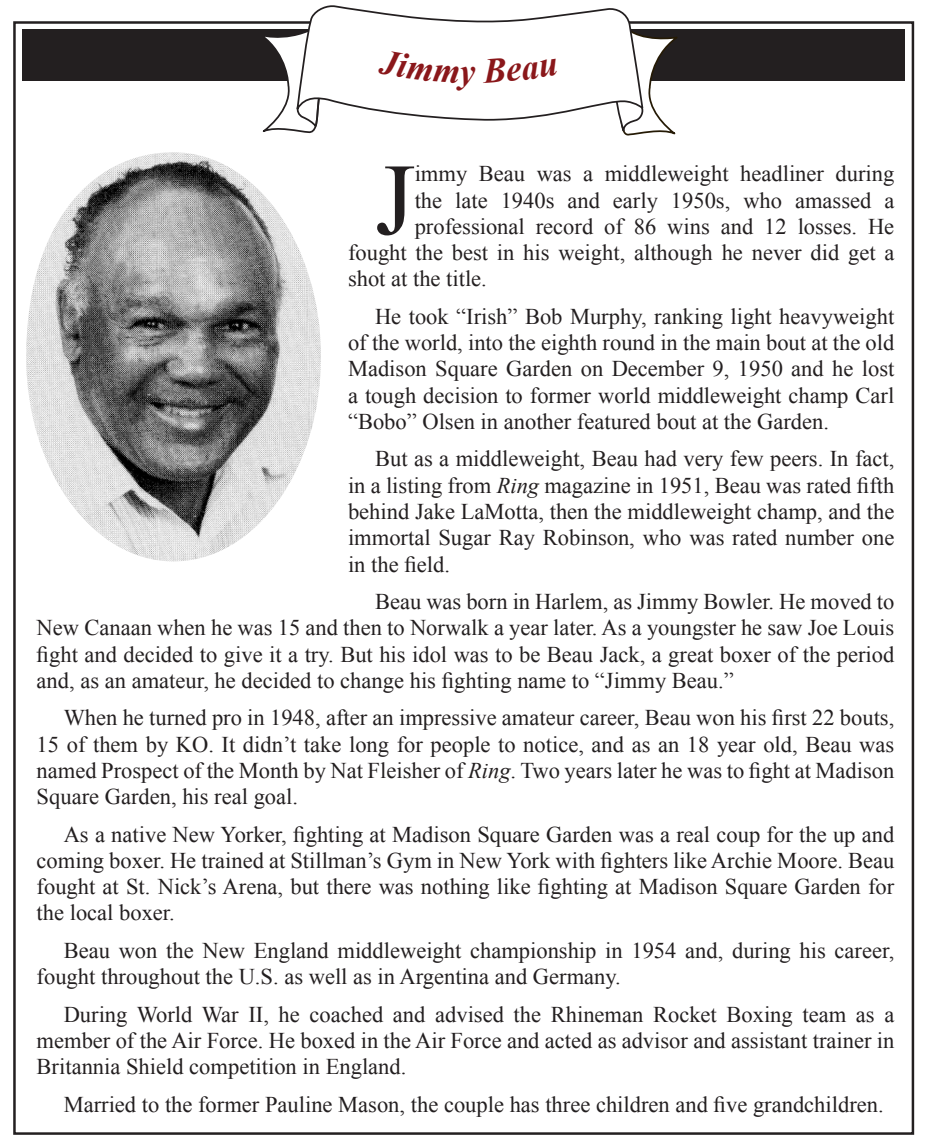
<style>
.page{position:relative;width:925px;height:1147px;background:#fff}
.page>*{position:absolute;margin:0;border:0;box-sizing:border-box;transform-origin:0 0}
.text_-_drop_cap{font:101.75px "Times New Roman";color:#231f20}
.t1{font:italic 700 35px "Times New Roman";color:#8a171a}
.text_-_indent{font:22.5px/26.2px "Times New Roman";color:#231f20;text-align:justify}
.text_-_drop_cap-2{font:22.5px "Times New Roman";color:#231f20}
.s1{font-style:italic}
</style>
<div class="page">
<div style="left:22px;top:29px;width:882px;height:52px;background:#231f20"></div>
<img style="left:26px;top:152px;width:295px;height:409px">
<svg style="left:259px;top:5px;width:418px;height:131px"></svg>
<h2 class="t1" style="left:459px;top:47px;width:17px">y</h2>
<p class="text_-_drop_cap" style="left:375px;top:128px;width:41px">J</p>
<p class="text_-_drop_cap-2" style="left:414px;top:158px;width:481px">immy Beau was a middleweight headliner during</p>
<p class="text_-_drop_cap-2" style="left:414px;top:184px;width:481px">the late 1940s and early 1950s, who amassed a</p>
<p class="text_-_drop_cap-2" style="left:414px;top:210px;width:481px">professional record of 86 wins and 12 losses. He</p>
<p class="text_-_drop_cap-2" style="left:348px;top:237px;width:547px">fought the best in his weight, although he never did get a</p>
<p class="text_-_drop_cap-2" style="left:348px;top:263px;width:140px">shot at the title.</p>
<p class="text_-_indent" style="left:348px;top:302px;width:547px;text-indent:27px">He took “Irish” Bob Murphy, ranking light heavyweight of the world, into the eighth round in the main bout at the old Madison Square Garden on December 9, 1950 and he lost a tough decision to former world middleweight champ Carl “Bobo” Olsen in another featured bout at the Garden.</p>
<p class="text_-_indent" style="left:348px;top:445px;width:547px;text-indent:27px">But as a middleweight, Beau had very few peers. In fact, in a listing from <span class="s1">Ring</span> magazine in 1951, Beau was rated fifth behind Jake LaMotta, then the middleweight champ, and the immortal Sugar Ray Robinson, who was rated number one in the field.</p>
<p class="text_-_indent" style="left:37px;top:587px;width:858px;text-indent:338px">Beau was born in Harlem, as Jimmy Bowler. He moved to New Canaan when he was 15 and then to Norwalk a year later. As a youngster he saw Joe Louis fight and decided to give it a try. But his idol was to be Beau Jack, a great boxer of the period and, as an amateur, he decided to change his fighting name to “Jimmy Beau.”</p>
<p class="text_-_indent" style="left:37px;top:704px;width:858px;text-indent:27px">When he turned pro in 1948, after an impressive amateur career, Beau won his first 22 bouts, 15 of them by KO. It didn’t take long for people to notice, and as an 18 year old, Beau was named Prospect of the Month by Nat Fleisher of <span class="s1">Ring</span>. Two years later he was to fight at Madison Square Garden, his real goal.</p>
<p class="text_-_indent" style="left:37px;top:820px;width:858px;text-indent:27px">As a native New Yorker, fighting at Madison Square Garden was a real coup for the up and coming boxer. He trained at Stillman’s Gym in New York with fighters like Archie Moore. Beau fought at St. Nick’s Arena, but there was nothing like fighting at Madison Square Garden for the local boxer.</p>
<p class="text_-_indent" style="left:37px;top:936px;width:858px;text-indent:27px">Beau won the New England middleweight championship in 1954 and, during his career, fought throughout the U.S. as well as in Argentina and Germany.</p>
<p class="text_-_indent" style="left:37px;top:1000px;width:858px;text-indent:27px">During World War II, he coached and advised the Rhineman Rocket Boxing team as a member of the Air Force. He boxed in the Air Force and acted as advisor and assistant trainer in Britannia Shield competition in England.</p>
<p class="text_-_indent" style="left:64px;top:1090px;width:821px">Married to the former Pauline Mason, the couple has three children and five grandchildren.</p>
</div>
